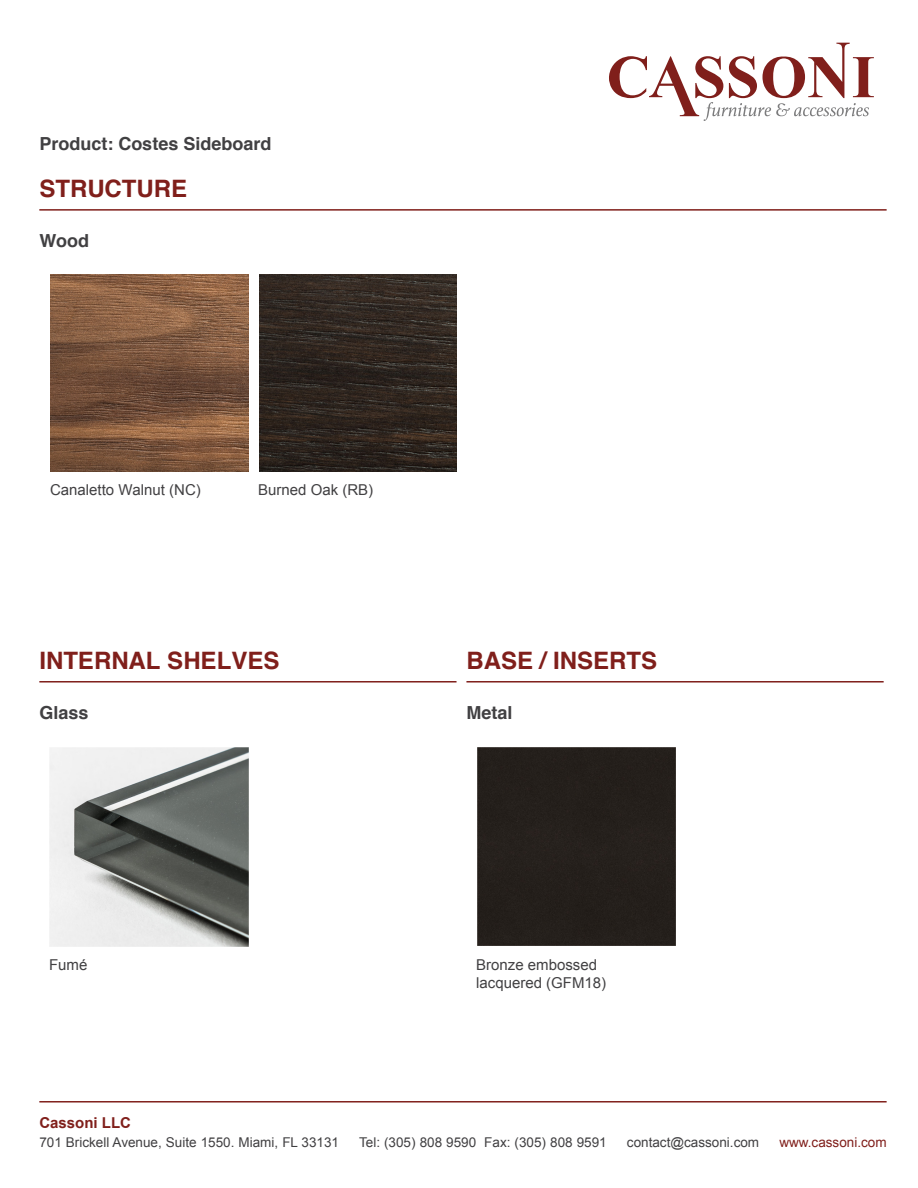
<style>
.page{position:relative;width:918px;height:1188px;background:#fff}
.page>*{position:absolute;margin:0;border:0;box-sizing:border-box;transform-origin:0 0}
.t1{font:700 24px "Helvetica";color:#801f1b}
.t2{font:700 18px "Helvetica";color:#414042}
.t3{font:15px/18px "Arial";color:#414042}
.t4{font:700 15px "Arial";color:#801f1b}
.t5{font:13.5px "Arial";color:#414042}
.t6{font:13.5px "Arial";color:#801f1b}
</style>
<div class="page">
<svg style="left:609px;top:43px;width:265px;height:78px"></svg>
<hr style="left:39px;top:1101px;width:848px;height:2px;background:#801f1b">
<hr style="left:39px;top:209px;width:848px;height:2px;background:#801f1b">
<hr style="left:39px;top:681px;width:418px;height:2px;background:#801f1b">
<hr style="left:466px;top:681px;width:418px;height:2px;background:#801f1b">
<div style="left:477px;top:748px;width:199px;height:198px;background:#251f1b"></div>
<img style="left:259px;top:274px;width:198px;height:198px">
<img style="left:51px;top:274px;width:197px;height:198px">
<img style="left:49px;top:747px;width:199px;height:199px">
<h2 class="t2" style="left:39px;top:129px;width:234px">Product: Costes Sideboard</h2>
<h1 class="t1" style="left:39px;top:169px;width:149px">STRUCTURE</h1>
<h2 class="t2" style="left:39px;top:226px;width:51px">Wood</h2>
<p class="t3" style="left:50px;top:481px;width:152px">Canaletto Walnut (NC)</p>
<p class="t3" style="left:258px;top:481px;width:117px">Burned Oak (RB)</p>
<h1 class="t1" style="left:39px;top:641px;width:242px">INTERNAL SHELVES</h1>
<h2 class="t2" style="left:39px;top:698px;width:51px">Glass</h2>
<h1 class="t1" style="left:466px;top:641px;width:192px">BASE / INSERTS</h1>
<h2 class="t2" style="left:466px;top:698px;width:48px">Metal</h2>
<p class="t3" style="left:49px;top:956px;width:40px">Fumé</p>
<p class="t3" style="left:476px;top:956px;width:132px">Bronze embossed lacquered (GFM18)</p>
<p class="t4" style="left:39px;top:1113px;width:93px">Cassoni LLC</p>
<p class="t5" style="left:39px;top:1134px;width:301px">701 Brickell Avenue, Suite 1550. Miami, FL 33131</p>
<p class="t5" style="left:359px;top:1134px;width:249px">Tel: (305) 808 9590 Fax: (305) 808 9591</p>
<p class="t5" style="left:627px;top:1134px;width:134px">contact@cassoni.com</p>
<p class="t6" style="left:779px;top:1134px;width:109px">www.cassoni.com</p>
</div>
